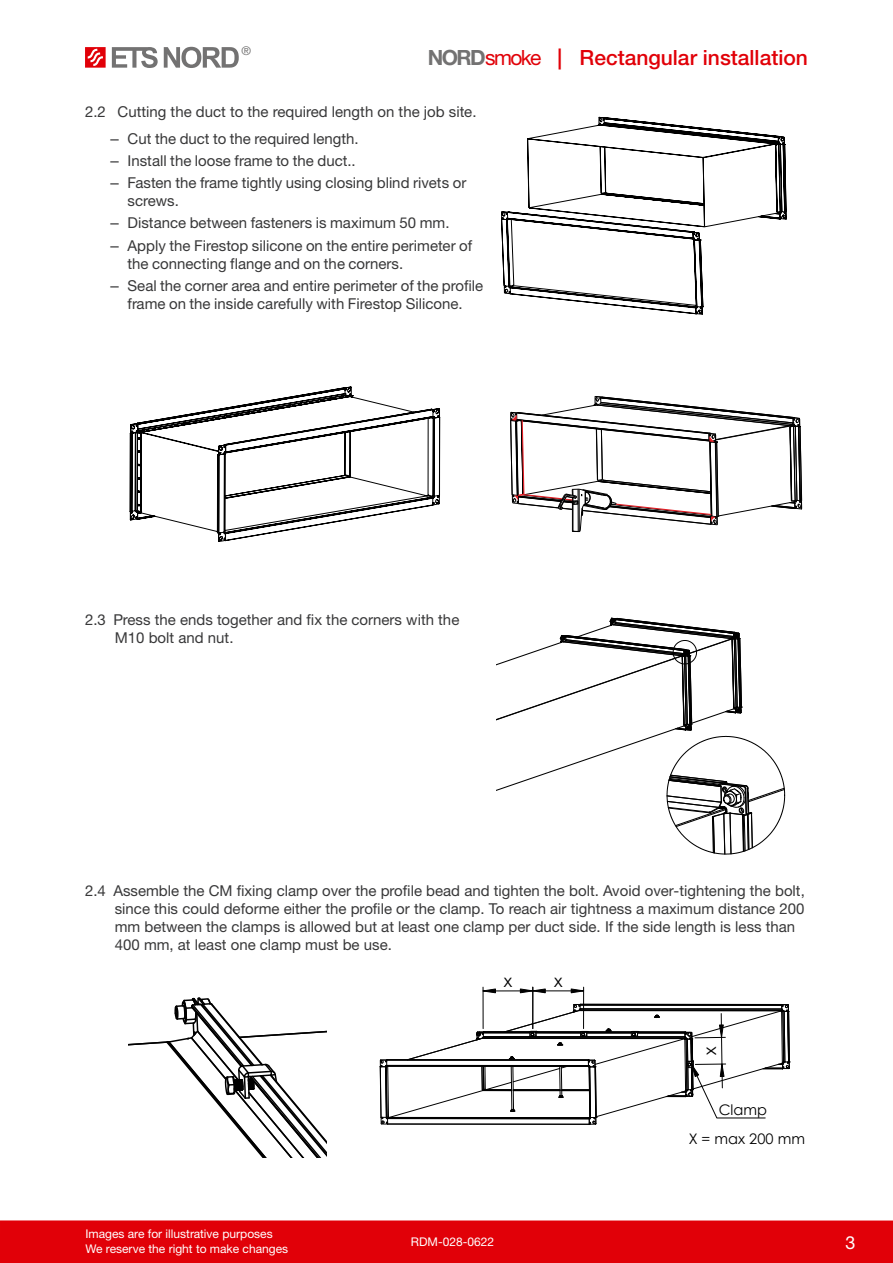
<style>
.page{position:relative;width:893px;height:1263px;background:#fff}
.page>*{position:absolute;margin:0;border:0;box-sizing:border-box;transform-origin:0 0}
.t1{font:500 21px "Helvetica Neue LTW1 G";color:#e10008}
.t2{font:18px "Helvetica Neue LTW1 G";color:#fff}
.t3{font:17.55px "Century Gothic";color:#000}
.t4{font:15px/18px "Helvetica Neue LTW1 G";color:#383839}
.t5{font:14.55px/29.1px "Century Gothic";color:#000;text-align:center}
.t6{font:12px/14.4px "Helvetica Neue LTW1 G";color:#fff}
.t7{font:12px "Helvetica Neue LTW1 G";color:#737272}
.s1{font-weight:700;color:#737272}
.s2{font-weight:400}
.s3{font-family:"Helvetica"}
</style>
<div class="page">
<div style="left:0;top:1220px;width:893px;height:43px;background:#e10008"></div>
<svg style="left:112px;top:47px;width:46px;height:21px"></svg>
<svg style="left:164px;top:47px;width:75px;height:21px"></svg>
<svg style="left:85px;top:47px;width:21px;height:21px"></svg>
<svg style="left:497px;top:617px;width:289px;height:237px"></svg>
<svg style="left:501px;top:117px;width:286px;height:198px"></svg>
<svg style="left:129px;top:997px;width:197px;height:161px"></svg>
<svg style="left:510px;top:396px;width:292px;height:136px"></svg>
<svg style="left:130px;top:386px;width:310px;height:156px"></svg>
<svg style="left:379px;top:986px;width:412px;height:139px"></svg>
<p class="t7" style="left:242px;top:44px;width:11px">®</p>
<h1 class="t1" style="left:428px;top:45px;width:382px"><span class="s1">NORD</span><span class="s2">smoke</span> | Rectangular installation</h1>
<p class="t4" style="left:85px;top:103px;width:393px">2.2 Cutting the duct to the required length on the job site.</p>
<p class="t4" style="left:111px;top:129px;width:250px"><span class="s3">–</span> Cut the duct to the required length.</p>
<p class="t4" style="left:111px;top:151px;width:247px"><span class="s3">–</span> Install the loose frame to the duct..</p>
<p class="t4" style="left:128px;top:174px;width:340px;text-indent:-17px"><span class="s3">–</span> Fasten the frame tightly using closing blind rivets or screws.</p>
<p class="t4" style="left:111px;top:214px;width:340px"><span class="s3">–</span> Distance between fasteners is maximum 50 mm.</p>
<p class="t4" style="left:128px;top:236px;width:346px;text-indent:-17px"><span class="s3">–</span> Apply the Firestop silicone on the entire perimeter of the connecting flange and on the corners.</p>
<p class="t4" style="left:111px;top:276px;width:374px;text-align:center"><span class="s3">–</span> Seal the corner area and entire perimeter of the profile frame on the inside carefully with Firestop Silicone.</p>
<p class="t4" style="left:115px;top:610px;width:346px;text-indent:-30px">2.3 Press the ends together and fix the corners with the<br>M10 bolt and nut.</p>
<p class="t4" style="left:115px;top:881px;width:691px;text-indent:-30px">2.4 Assemble the CM fixing clamp over the profile bead and tighten the bolt. Avoid over-tightening the bolt, since this could deforme either the profile or the clamp. To reach air tightness a maximum distance 200 mm between the clamps is allowed but at least one clamp per duct side. If the side length is less than 400 mm, at least one clamp must be use.</p>
<p class="t3" style="left:504px;top:968px;width:10px">x</p>
<p class="t3" style="left:554px;top:968px;width:10px">x</p>
<p class="t5" style="left:689px;top:1095px;width:118px">Clamp<br>X = max 200 mm</p>
<p class="t6" style="left:85px;top:1227px;width:204px">Images are for illustrative purposes<br>We reserve the right to make changes</p>
<p class="t2" style="left:845px;top:1231px;width:12px">3</p>
<p class="t6" style="left:411px;top:1235px;width:85px">RDM-028-0622</p>
</div>
